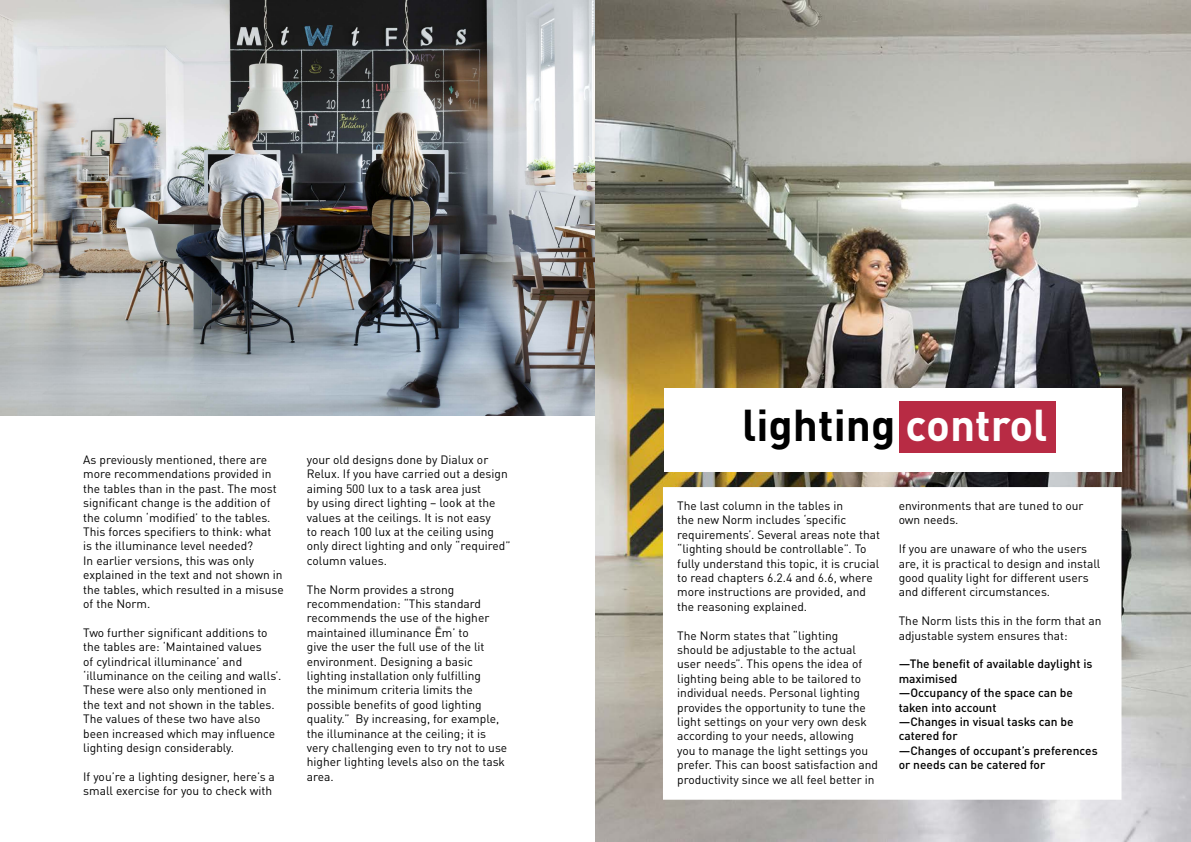
<style>
.page{position:relative;width:1191px;height:842px;background:#fff}
.page>*{position:absolute;margin:0;border:0;box-sizing:border-box;transform-origin:0 0}
.t1{font:700 44px "DIN Pro";color:#000}
.t2{font:12px/14.4px "DIN Pro";color:#000}
.t3{font:500 12px/14.4px "DIN Pro";color:#000}
.s1{color:#fff}
</style>
<div class="page">
<img style="left:0;top:0;width:595px;height:415px">
<img style="left:595px;top:0;width:596px;height:842px">
<div style="left:664px;top:388px;width:457px;height:84px;background:#fff"></div>
<div style="left:663px;top:487px;width:458px;height:313px;background:#fff;border:2px solid #fff"></div>
<div style="left:899px;top:401px;width:156px;height:52px;background:#b82b44"></div>
<p class="t2" style="left:83px;top:451px;width:202px">As previously mentioned, there are more recommendations provided in the tables than in the past. The most significant change is the addition of the column ‘modified’ to the tables.<br>This forces specifiers to think: what<br>is the illuminance level needed?<br>In earlier versions, this was only explained in the text and not shown in the tables, which resulted in a misuse of the Norm.</p>
<p class="t2" style="left:83px;top:624px;width:200px">Two further significant additions to the tables are: ‘Maintained values<br>of cylindrical illuminance’ and ‘illuminance on the ceiling and walls’.<br>These were also only mentioned in the text and not shown in the tables.<br>The values of these two have also been increased which may influence lighting design considerably.</p>
<p class="t2" style="left:83px;top:768px;width:193px">If you’re a lighting designer, here’s a small exercise for you to check with</p>
<p class="t2" style="left:307px;top:451px;width:205px">your old designs done by Dialux or Relux. If you have carried out a design aiming 500 lux to a task area just<br>by using direct lighting – look at the values at the ceilings. It is not easy<br>to reach 100 lux at the ceiling using only direct lighting and only “required” column values.</p>
<p class="t2" style="left:307px;top:581px;width:202px">The Norm provides a strong recommendation: “This standard recommends the use of the higher maintained illuminance Ēm’ to<br>give the user the full use of the lit environment. Designing a basic lighting installation only fulfilling<br>the minimum criteria limits the possible benefits of good lighting quality.” By increasing, for example, the illuminance at the ceiling; it is very challenging even to try not to use higher lighting levels also on the task area.</p>
<h1 class="t1" style="left:742px;top:388px;width:307px">lighting <span class="s1">control</span></h1>
<p class="t2" style="left:677px;top:497px;width:204px">The last column in the tables in<br>the new Norm includes ‘specific requirements’. Several areas note that “lighting should be controllable”. To fully understand this topic, it is crucial to read chapters 6.2.4 and 6.6, where more instructions are provided, and the reasoning explained.</p>
<p class="t2" style="left:677px;top:627px;width:202px">The Norm states that “lighting<br>should be adjustable to the actual user needs”. This opens the idea of lighting being able to be tailored to individual needs. Personal lighting provides the opportunity to tune the light settings on your very own desk according to your needs, allowing<br>you to manage the light settings you prefer. This can boost satisfaction and productivity since we all feel better in</p>
<p class="t2" style="left:898px;top:497px;width:186px">environments that are tuned to our own needs.</p>
<p class="t2" style="left:898px;top:540px;width:203px">If you are unaware of who the users are, it is practical to design and install good quality light for different users and different circumstances.</p>
<p class="t2" style="left:898px;top:612px;width:204px">The Norm lists this in the form that an adjustable system ensures that:</p>
<p class="t3" style="left:898px;top:656px;width:200px">—The benefit of available daylight is maximised<br>—Occupancy of the space can be taken into account<br>—Changes in visual tasks can be catered for<br>—Changes of occupant’s preferences or needs can be catered for</p>
</div>
